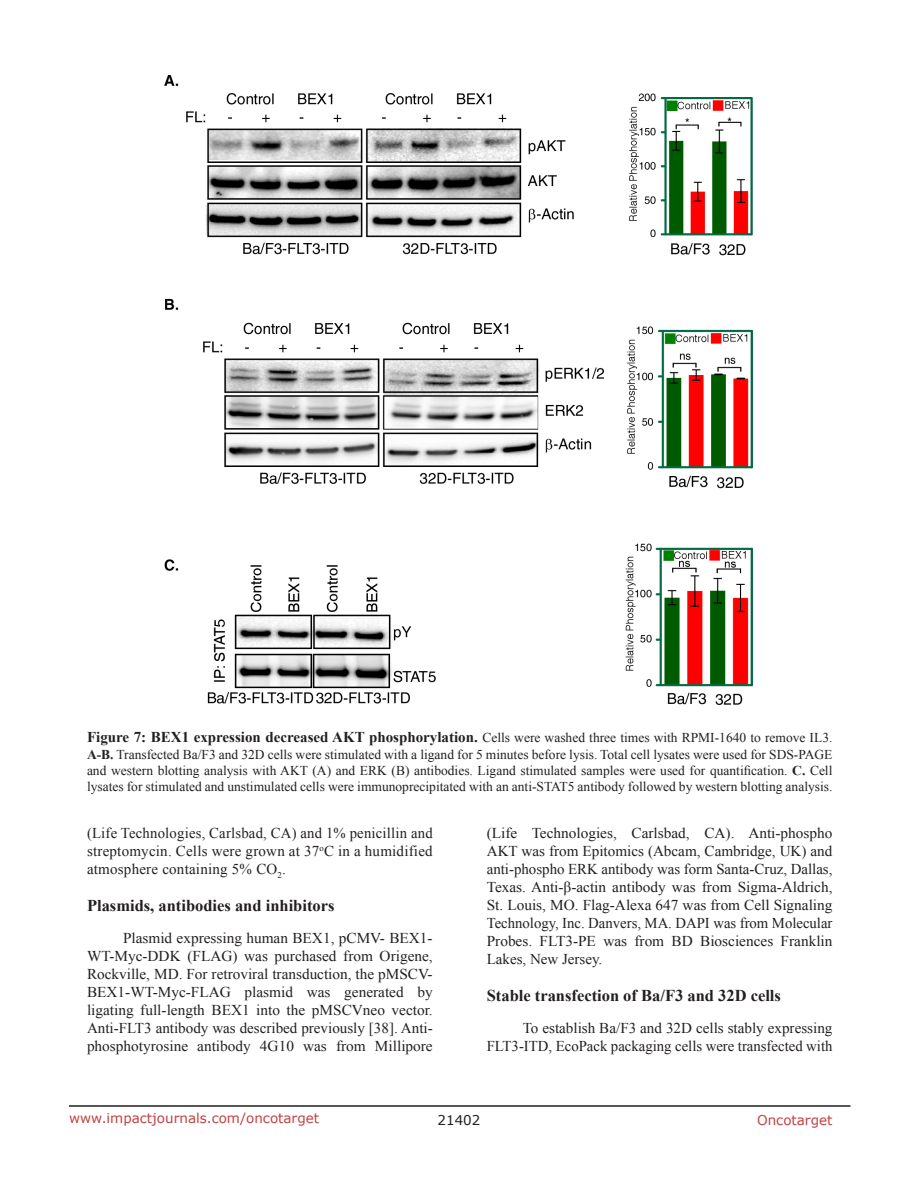
<style>
.page{position:relative;width:918px;height:1188px;background:#fff}
.page>*{position:absolute;margin:0;border:0;box-sizing:border-box;transform-origin:0 0}
.SubHeading{font:700 16.5px "Times New Roman";color:#231f20}
.BodyText{font:15px/18px "Times New Roman";color:#231f20;text-align:justify}
.FigureText{font:700 15px "Times New Roman";color:#231f20}
.FigureText-2{font:13.5px/16.2px "Times New Roman";color:#231f20;text-align:justify}
.t1{font:13.5px "Verdana";color:#c24141}
.t2{font:13.5px "Verdana";color:#231f20}
.s1{font-weight:400;font-size:13.5px}
.s2{font-weight:700}
</style>
<div class="page">
<hr style="left:69px;top:1105px;width:781px;height:2px;background:#231f20">
<img style="left:165px;top:76px;width:587px;height:629px">
<p class="FigureText" style="left:87px;top:727px;width:747px">Figure 7: BEX1 expression decreased AKT phosphorylation. <span class="s1">Cells were washed three times with RPMI-1640 to remove IL3.</span></p>
<p class="FigureText-2" style="left:87px;top:746px;width:747px"><span class="s2">A-B.</span> Transfected Ba/F3 and 32D cells were stimulated with a ligand for 5 minutes before lysis. Total cell lysates were used for SDS-PAGE and western blotting analysis with AKT (A) and ERK (B) antibodies. Ligand stimulated samples were used for quantification. <span class="s2">C.</span> Cell lysates for stimulated and unstimulated cells were immunoprecipitated with an anti-STAT5 antibody followed by western blotting analysis.</p>
<p class="BodyText" style="left:87px;top:823px;width:347px">(Life Technologies, Carlsbad, CA) and 1% penicillin and streptomycin. Cells were grown at 37<sup>o</sup>C in a humidified atmosphere containing 5% CO<sub>2</sub>.</p>
<p class="SubHeading" style="left:87px;top:894px;width:249px">Plasmids, antibodies and inhibitors</p>
<p class="BodyText" style="left:87px;top:929px;width:347px;text-indent:36px">Plasmid expressing human BEX1, pCMV- BEX1- WT-Myc-DDK (FLAG) was purchased from Origene, Rockville, MD. For retroviral transduction, the pMSCV-BEX1-WT-Myc-FLAG plasmid was generated by ligating full-length BEX1 into the pMSCVneo vector.<br>Anti-FLT3 antibody was described previously [38]. Anti&shy;phosphotyrosine antibody 4G10 was from Millipore</p>
<p class="BodyText" style="left:487px;top:823px;width:347px">(Life Technologies, Carlsbad, CA). Anti-phospho AKT was from Epitomics (Abcam, Cambridge, UK) and anti-phospho ERK antibody was form Santa-Cruz, Dallas, Texas. Anti-β-actin antibody was from Sigma-Aldrich, St. Louis, MO. Flag-Alexa 647 was from Cell Signaling Technology, Inc. Danvers, MA. DAPI was from Molecular Probes. FLT3-PE was from BD Biosciences Franklin Lakes, New Jersey.</p>
<p class="SubHeading" style="left:487px;top:984px;width:296px">Stable transfection of Ba/F3 and 32D cells</p>
<p class="BodyText" style="left:487px;top:1019px;width:347px;text-align:right">To establish Ba/F3 and 32D cells stably expressing<br>FLT3-ITD, EcoPack packaging cells were transfected with</p>
<p class="t1" style="left:69px;top:1109px;width:252px">www.impactjournals.com/oncotarget</p>
<p class="t2" style="left:438px;top:1111px;width:44px">21402</p>
<p class="t1" style="left:757px;top:1111px;width:77px">Oncotarget</p>
</div>
